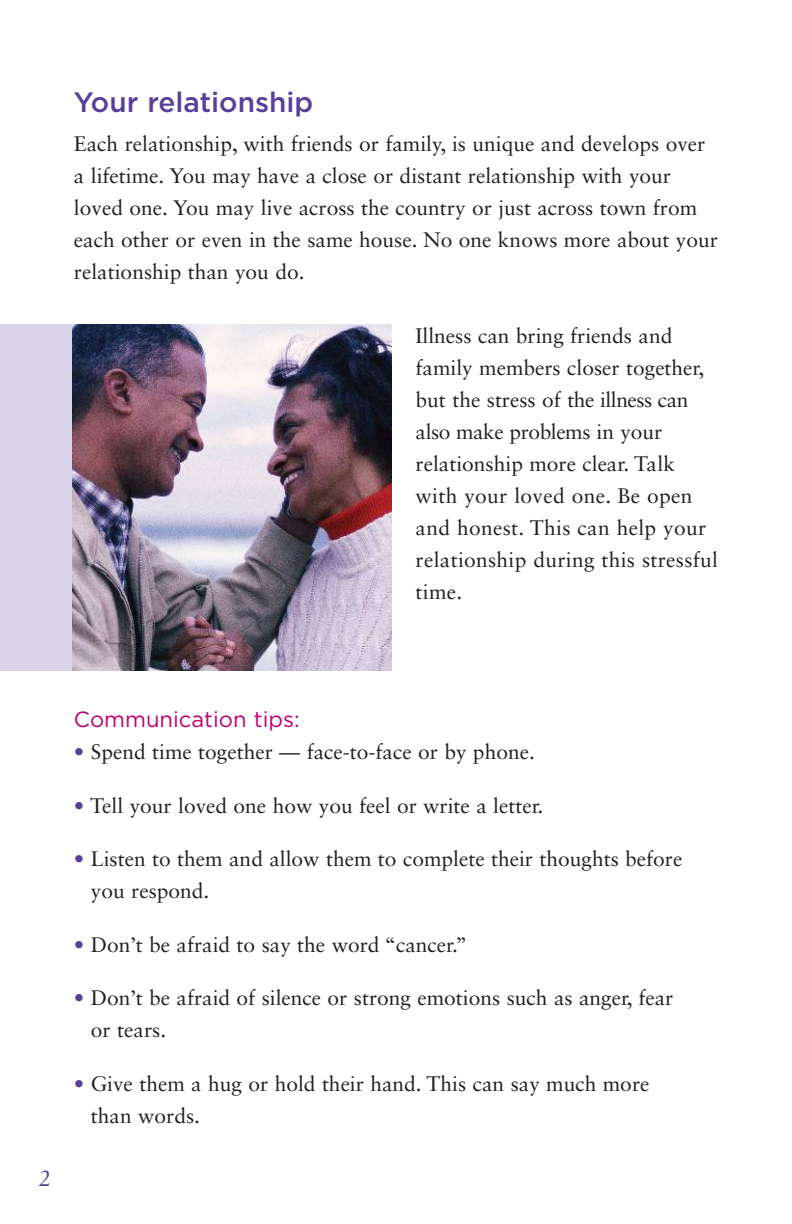
<style>
.page{position:relative;width:792px;height:1224px;background:#fff}
.page>*{position:absolute;margin:0;border:0;box-sizing:border-box;transform-origin:0 0}
.t1{font:500 28px "Gotham";color:#593f98}
.t2{font:22px "Gotham";color:#bd0071}
.t3{font:italic 22px "Sabon LT Std";color:#593f98}
.t4{font:21px/32px "Sabon LT Std";color:#221f1f}
.s1{color:#593f98}
</style>
<div class="page">
<img style="left:72px;top:324px;width:320px;height:346px">
<div style="left:0;top:324px;width:72px;height:346px;background:#d9d4e9"></div>
<h1 class="t1" style="left:74px;top:91px;width:241px">Your relationship</h1>
<p class="t4" style="left:74px;top:129px;width:645px">Each relationship, with friends or family, is unique and develops over a lifetime. You may have a close or distant relationship with your loved one. You may live across the country or just across town from each other or even in the same house. No one knows more about your relationship than you do.</p>
<p class="t4" style="left:416px;top:321px;width:304px">Illness can bring friends and family members closer together, but the stress of the illness can also make problems in your relationship more clear. Talk with your loved one. Be open and honest. This can help your relationship during this stressful time.</p>
<p class="t3" style="left:39px;top:1169px;width:14px">2</p>
<p class="t2" style="left:74px;top:711px;width:227px">Communication tips:</p>
<p class="t4" style="left:74px;top:737px;width:462px"><span class="s1">•</span> Spend time together — face-to-face or by phone.</p>
<p class="t4" style="left:74px;top:791px;width:471px"><span class="s1">•</span> Tell your loved one how you feel or write a letter.</p>
<p class="t4" style="left:91px;top:845px;width:593px;text-indent:-17px"><span class="s1">•</span> Listen to them and allow them to complete their thoughts before you respond.</p>
<p class="t4" style="left:74px;top:930px;width:395px"><span class="s1">•</span> Don’t be afraid to say the word “cancer.”</p>
<p class="t4" style="left:91px;top:984px;width:584px;text-indent:-17px"><span class="s1">•</span> Don’t be afraid of silence or strong emotions such as anger, fear or tears.</p>
<p class="t4" style="left:91px;top:1069px;width:560px;text-indent:-17px"><span class="s1">•</span> Give them a hug or hold their hand. This can say much more than words.</p>
</div>
